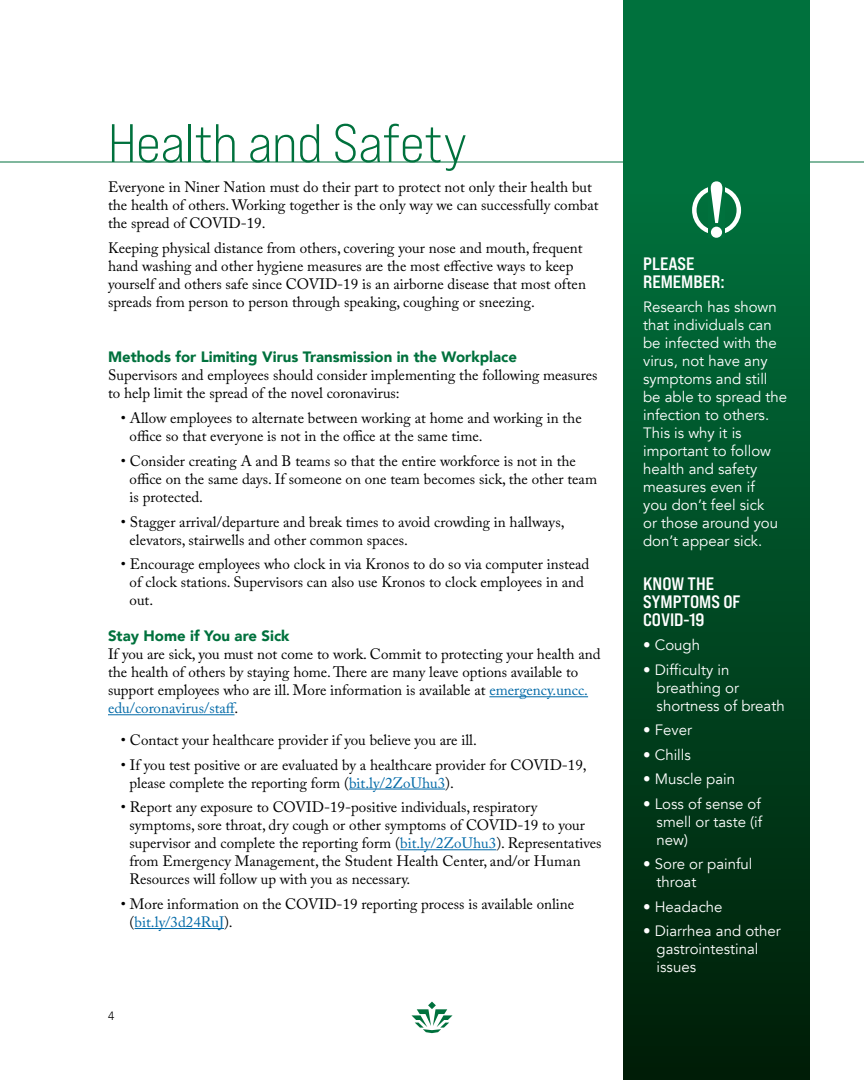
<style>
.page{position:relative;width:864px;height:1080px;background:#fff}
.page>*{position:absolute;margin:0;border:0;box-sizing:border-box;transform-origin:0 0}
.t1{font:54px "Bebas Neue Pro Exp Bk";letter-spacing:-.01em;color:#00713d}
.t2{font:18px/18px "Bebas Neue Pro Exp Bd";color:#fff}
.t3{font:15px/18px "Adobe Caslon Pro";color:#000}
.t4{font:15px/18px "Avenir";color:#fff}
.t5{font:900 15px "Avenir";color:#00713d}
.t6{font:300 12px "Avenir";color:#000}
.s1{color:#0069a7}
</style>
<div class="page">
<svg style="left:411px;top:1002px;width:42px;height:31px"></svg>
<hr style="left:0;top:162px;width:864px;height:1px;background:#00713d">
<hr style="left:489px;top:696px;width:99px;height:1px;background:#0069a7">
<hr style="left:108px;top:714px;width:127px;height:1px;background:#0069a7">
<hr style="left:349px;top:789px;width:96px;height:1px;background:#0069a7">
<hr style="left:400px;top:849px;width:96px;height:1px;background:#0069a7">
<hr style="left:135px;top:928px;width:89px;height:1px;background:#0069a7">
<div style="left:623px;top:0;width:187px;height:1080px;background:#00713d"></div>
<div style="left:623px;top:194px;width:187px;height:886px;background:linear-gradient(to bottom,#01713d,#001c06)"></div>
<div style="left:692px;top:186px;width:49px;height:49px;border:4px solid #fff;border-radius:50%"></div>
<div style="left:708px;top:181px;width:17px;height:57px;background:#00713d"></div>
<div style="left:711px;top:227px;width:11px;height:11px;background:#fff;border-radius:50%"></div>
<svg style="left:711px;top:181px;width:11px;height:42px"></svg>
<h1 class="t1" style="left:108px;top:110px;width:361px">Health and Safety</h1>
<p class="t3" style="left:108px;top:178px;width:492px">Everyone in Niner Nation must do their part to protect not only their health but the health of others. Working together is the only way we can successfully combat the spread of COVID-19.</p>
<p class="t3" style="left:108px;top:239px;width:479px">Keeping physical distance from others, covering your nose and mouth, frequent hand washing and other hygiene measures are the most effective ways to keep yourself and others safe since COVID-19 is an airborne disease that most often spreads from person to person through speaking, coughing or sneezing.</p>
<p class="t5" style="left:108px;top:344px;width:411px">Methods for Limiting Virus Transmission in the Workplace</p>
<p class="t3" style="left:108px;top:366px;width:491px">Supervisors and employees should consider implementing the following measures to help limit the spread of the novel coronavirus:</p>
<p class="t3" style="left:130px;top:409px;width:454px;text-indent:-9px">• Allow employees to alternate between working at home and working in the office so that everyone is not in the office at the same time.</p>
<p class="t3" style="left:130px;top:452px;width:469px;text-indent:-9px">• Consider creating A and B teams so that the entire workforce is not in the office on the same days. If someone on one team becomes sick, the other team is protected.</p>
<p class="t3" style="left:130px;top:512px;width:436px;text-indent:-9px">• Stagger arrival/departure and break times to avoid crowding in hallways, elevators, stairwells and other common spaces.</p>
<p class="t3" style="left:130px;top:555px;width:461px;text-indent:-9px">• Encourage employees who clock in via Kronos to do so via computer instead of clock stations. Supervisors can also use Kronos to clock employees in and out.</p>
<p class="t5" style="left:108px;top:623px;width:183px">Stay Home if You are Sick</p>
<p class="t3" style="left:108px;top:645px;width:494px">If you are sick, you must not come to work. Commit to protecting your health and the health of others by staying home. There are many leave options available to support employees who are ill. More information is available at <span class="s1">emergency.uncc. edu/coronavirus/staff</span>.</p>
<p class="t3" style="left:121px;top:731px;width:358px">• Contact your healthcare provider if you believe you are ill.</p>
<p class="t3" style="left:130px;top:755px;width:459px;text-indent:-9px">• If you test positive or are evaluated by a healthcare provider for COVID-19, please complete the reporting form (<span class="s1">bit.ly/2ZoUhu3</span>).</p>
<p class="t3" style="left:130px;top:798px;width:473px;text-indent:-9px">• Report any exposure to COVID-19-positive individuals, respiratory symptoms, sore throat, dry cough or other symptoms of COVID-19 to your supervisor and complete the reporting form (<span class="s1">bit.ly/2ZoUhu3</span>). Representatives from Emergency Management, the Student Health Center, and/or Human Resources will follow up with you as necessary.</p>
<p class="t3" style="left:130px;top:895px;width:446px;text-indent:-9px">• More information on the COVID-19 reporting process is available online (<span class="s1">bit.ly/3d24RuJ</span>).</p>
<p class="t6" style="left:108px;top:1008px;width:8px">4</p>
<p class="t2" style="left:643px;top:255px;width:83px">PLEASE<br>REMEMBER:</p>
<p class="t4" style="left:643px;top:298px;width:146px">Research has shown that individuals can be infected with the virus, not have any symptoms and still be able to spread the infection to others.<br>This is why it is important to follow health and safety measures even if<br>you don’t feel sick<br>or those around you don’t appear sick.</p>
<p class="t2" style="left:643px;top:574px;width:99px">KNOW THE<br>SYMPTOMS OF<br>COVID-19</p>
<p class="t4" style="left:643px;top:636px;width:58px">• Cough</p>
<p class="t4" style="left:657px;top:661px;width:130px;text-indent:-14px">• Difficulty in breathing or shortness of breath</p>
<p class="t4" style="left:643px;top:721px;width:50px">• Fever</p>
<p class="t4" style="left:643px;top:746px;width:49px">• Chills</p>
<p class="t4" style="left:643px;top:770px;width:93px">• Muscle pain</p>
<p class="t4" style="left:657px;top:795px;width:107px;text-align:justify;text-indent:-14px">• Loss of sense of smell or taste (if new)</p>
<p class="t4" style="left:657px;top:855px;width:97px;text-indent:-14px">• Sore or painful throat</p>
<p class="t4" style="left:643px;top:898px;width:81px">• Headache</p>
<p class="t4" style="left:657px;top:922px;width:126px;text-indent:-14px">• Diarrhea and other gastrointestinal issues</p>
</div>
